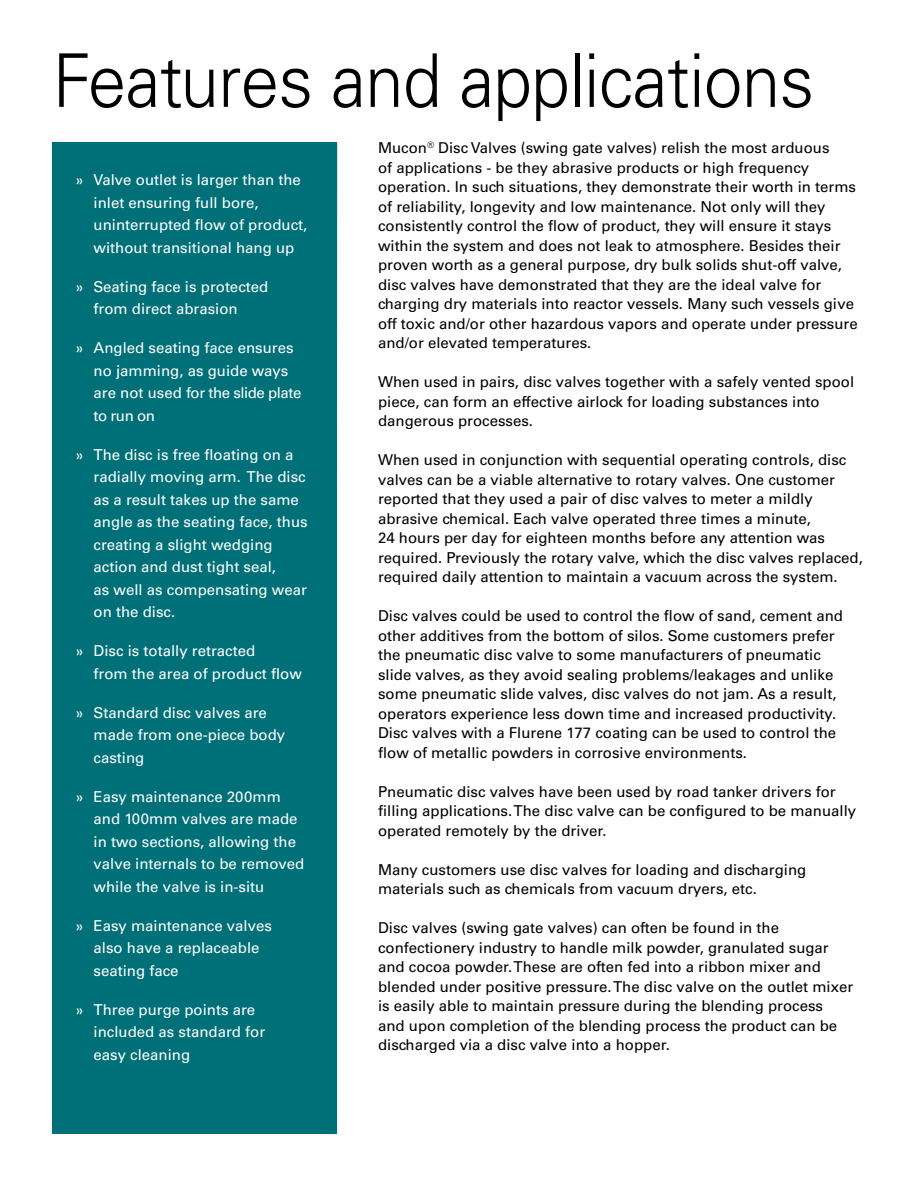
<style>
.page{position:relative;width:918px;height:1188px;background:#fff}
.page>*{position:absolute;margin:0;border:0;box-sizing:border-box;transform-origin:0 0}
.t1{font:300 74.1px "Univers LT Std";letter-spacing:-.01em;color:#000;scale:.94 1}
.t2{font:15px/19.5px "Univers LT Std";color:#000}
.t3{font:15px/22.5px "Univers LT Std";color:#fff}
</style>
<div class="page">
<div style="left:53px;top:143px;width:284px;height:991px;background:#007078"></div>
<h1 class="t1" style="left:53px;top:36px;width:812px">Features and applications</h1>
<p class="t3" style="left:94px;top:169px;width:215px;text-indent:-18px">» Valve outlet is larger than the inlet ensuring full bore, uninterrupted flow of product, without transitional hang up</p>
<p class="t3" style="left:94px;top:275px;width:176px;text-indent:-18px">» Seating face is protected from direct abrasion</p>
<p class="t3" style="left:94px;top:337px;width:209px;text-indent:-18px">» Angled seating face ensures no jamming, as guide ways are not used for the slide plate to run on</p>
<p class="t3" style="left:94px;top:443px;width:216px;text-indent:-18px">» The disc is free floating on a radially moving arm. The disc as a result takes up the same angle as the seating face, thus creating a slight wedging action and dust tight seal,<br>as well as compensating wear on the disc.</p>
<p class="t3" style="left:94px;top:640px;width:210px;text-indent:-18px">» Disc is totally retracted<br>from the area of product flow</p>
<p class="t3" style="left:94px;top:701px;width:193px;text-indent:-18px">» Standard disc valves are made from one-piece body casting</p>
<p class="t3" style="left:94px;top:785px;width:212px;text-indent:-18px">» Easy maintenance 200mm and 100mm valves are made in two sections, allowing the valve internals to be removed while the valve is in-situ</p>
<p class="t3" style="left:94px;top:914px;width:180px;text-indent:-18px">» Easy maintenance valves also have a replaceable seating face</p>
<p class="t3" style="left:94px;top:998px;width:173px;text-indent:-18px">» Three purge points are included as standard for easy cleaning</p>
<p class="t2" style="left:378px;top:138px;width:481px">Mucon<sup>®</sup> Disc Valves (swing gate valves) relish the most arduous<br>of applications - be they abrasive products or high frequency operation. In such situations, they demonstrate their worth in terms of reliability, longevity and low maintenance. Not only will they consistently control the flow of product, they will ensure it stays within the system and does not leak to atmosphere. Besides their proven worth as a general purpose, dry bulk solids shut-off valve, disc valves have demonstrated that they are the ideal valve for charging dry materials into reactor vessels. Many such vessels give off toxic and/or other hazardous vapors and operate under pressure and/or elevated temperatures.</p>
<p class="t2" style="left:378px;top:372px;width:478px">When used in pairs, disc valves together with a safely vented spool piece, can form an effective airlock for loading substances into dangerous processes.</p>
<p class="t2" style="left:378px;top:450px;width:486px">When used in conjunction with sequential operating controls, disc valves can be a viable alternative to rotary valves. One customer reported that they used a pair of disc valves to meter a mildly abrasive chemical. Each valve operated three times a minute,<br>24 hours per day for eighteen months before any attention was required. Previously the rotary valve, which the disc valves replaced, required daily attention to maintain a vacuum across the system.</p>
<p class="t2" style="left:378px;top:606px;width:467px">Disc valves could be used to control the flow of sand, cement and other additives from the bottom of silos. Some customers prefer the pneumatic disc valve to some manufacturers of pneumatic slide valves, as they avoid sealing problems/leakages and unlike some pneumatic slide valves, disc valves do not jam. As a result, operators experience less down time and increased productivity.<br>Disc valves with a Flurene 177 coating can be used to control the flow of metallic powders in corrosive environments.</p>
<p class="t2" style="left:378px;top:782px;width:480px">Pneumatic disc valves have been used by road tanker drivers for filling applications. The disc valve can be configured to be manually operated remotely by the driver.</p>
<p class="t2" style="left:378px;top:860px;width:430px">Many customers use disc valves for loading and discharging materials such as chemicals from vacuum dryers, etc.</p>
<p class="t2" style="left:378px;top:918px;width:477px">Disc valves (swing gate valves) can often be found in the confectionery industry to handle milk powder, granulated sugar and cocoa powder. These are often fed into a ribbon mixer and blended under positive pressure. The disc valve on the outlet mixer is easily able to maintain pressure during the blending process and upon completion of the blending process the product can be discharged via a disc valve into a hopper.</p>
</div>
